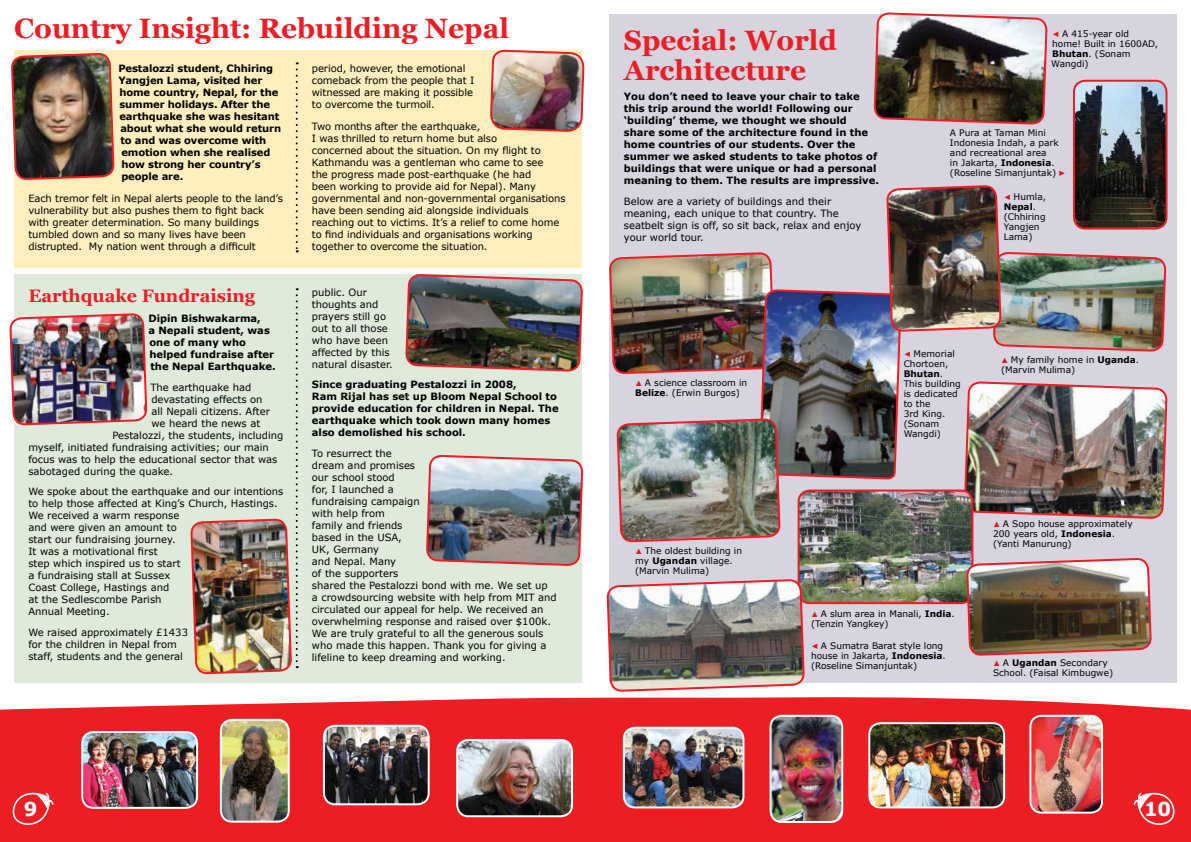
<style>
.page{position:relative;width:1191px;height:842px;background:#fff}
.page>*{position:absolute;margin:0;border:0;box-sizing:border-box;transform-origin:0 0}
.t1{font:700 28px/30px "Georgia";color:#ed1d24}
.t2{font:700 19.2px "Verdana";color:#fff}
.t3{font:700 18px "Georgia";color:#ed1d24}
.t4{font:10px/12px "Verdana";color:#000}
.t5{font:700 10px/12px "Verdana";color:#000}
.t6{font:9px/10px "Verdana";color:#000}
.s1{font-family:"FF Dingbests";font-size:11px;color:#d71920}
.s2{font-weight:700}
</style>
<div class="page">
<svg style="left:0;top:659px;width:1191px;height:183px"></svg>
<svg style="left:12px;top:791px;width:42px;height:35px"></svg>
<svg style="left:1132px;top:791px;width:43px;height:35px;background:#ef4248"></svg>
<div style="left:14px;top:274px;width:567px;height:408px;background:#dfeada"></div>
<div style="left:609px;top:14px;width:567px;height:668px;background:#d7d3df"></div>
<div style="left:14px;top:51px;width:567px;height:217px;background:#fdeebd"></div>
<svg style="left:296px;top:62px;width:2px;height:190px"></svg>
<img style="left:82px;top:732px;width:115px;height:76px">
<div style="left:81px;top:731px;width:117px;height:78px;border:2px solid #fff;border-radius:11px"></div>
<img style="left:221px;top:777px;width:68px;height:45px">
<div style="left:220px;top:719px;width:70px;height:104px;border:2px solid #fff;border-radius:11px"></div>
<img style="left:324px;top:726px;width:105px;height:78px">
<div style="left:323px;top:725px;width:107px;height:80px;border:2px solid #fff;border-radius:11px"></div>
<img style="left:457px;top:740px;width:115px;height:76px">
<div style="left:456px;top:739px;width:117px;height:78px;border:2px solid #fff;border-radius:11px"></div>
<img style="left:770px;top:716px;width:72px;height:106px">
<div style="left:769px;top:715px;width:74px;height:108px;border:2px solid #fff;border-radius:11px"></div>
<img style="left:1030px;top:716px;width:72px;height:97px">
<div style="left:1029px;top:715px;width:74px;height:99px;border:2px solid #fff;border-radius:11px"></div>
<img style="left:624px;top:794px;width:119px;height:13px">
<div style="left:623px;top:727px;width:121px;height:81px;border:2px solid #fff;border-radius:11px"></div>
<img style="left:489px;top:49px;width:96px;height:180px">
<img style="left:12px;top:50px;width:102px;height:129px">
<img style="left:10px;top:313px;width:138px;height:112px">
<img style="left:191px;top:288px;width:107px;height:489px">
<img style="left:405px;top:274px;width:179px;height:293px">
<img style="left:1074px;top:81px;width:92px;height:74px">
<div style="left:1073px;top:80px;width:94px;height:150px;border:2px solid #ed1d24;border-radius:11px"></div>
<img style="left:610px;top:252px;width:163px;height:190px">
<img style="left:1048px;top:155px;width:119px;height:197px">
<img style="left:758px;top:288px;width:139px;height:292px">
<img style="left:617px;top:419px;width:162px;height:123px">
<img style="left:964px;top:383px;width:204px;height:221px">
<img style="left:798px;top:490px;width:169px;height:111px">
<div style="left:797px;top:489px;width:176px;height:115px;border:2px solid #ed1d24;border-radius:11px"></div>
<img style="left:607px;top:580px;width:197px;height:214px">
<img style="left:967px;top:455px;width:184px;height:200px">
<img style="left:873px;top:12px;width:175px;height:422px">
<img style="left:869px;top:723px;width:135px;height:84px">
<div style="left:868px;top:722px;width:137px;height:86px;border:2px solid #fff;border-radius:11px"></div>
<h1 class="t1" style="left:14px;top:12px;width:496px">Country Insight: Rebuilding Nepal</h1>
<p class="t5" style="left:118px;top:63px;width:156px">Pestalozzi student, Chhiring</p>
<p class="t5" style="left:118px;top:75px;width:145px">Yangjen Lama, visited her</p>
<p class="t5" style="left:119px;top:87px;width:161px">home country, Nepal, for the</p>
<p class="t5" style="left:119px;top:99px;width:152px">summer holidays. After the</p>
<p class="t5" style="left:119px;top:111px;width:161px">earthquake she was hesitant</p>
<p class="t5" style="left:120px;top:123px;width:162px">about what she would return</p>
<p class="t5" style="left:120px;top:135px;width:147px">to and was overcome with</p>
<p class="t5" style="left:121px;top:147px;width:150px">emotion when she realised</p>
<p class="t5" style="left:121px;top:159px;width:141px">how strong her country’s</p>
<p class="t5" style="left:121px;top:171px;width:63px">people are.</p>
<p class="t4" style="left:28px;top:193px;width:256px">Each tremor felt in Nepal alerts people to the land’s vulnerability but also pushes them to fight back with greater determination. So many buildings tumbled down and so many lives have been distrupted. My nation went through a difficult</p>
<h3 class="t3" style="left:28px;top:282px;width:228px">Earthquake Fundraising</h3>
<p class="t5" style="left:148px;top:313px;width:129px">Dipin Bishwakarma,<br>a Nepali student, was one of many who helped fundraise after the Nepal Earthquake.</p>
<p class="t4" style="left:150px;top:381px;width:102px">The earthquake had</p>
<p class="t4" style="left:151px;top:393px;width:113px">devastating effects on</p>
<p class="t4" style="left:151px;top:405px;width:120px">all Nepali citizens. After</p>
<p class="t4" style="left:151px;top:417px;width:110px">we heard the news at</p>
<p class="t4" style="left:112px;top:429px;width:172px">Pestalozzi, the students, including</p>
<p class="t4" style="left:28px;top:441px;width:242px">myself, initiated fundraising activities; our main</p>
<p class="t4" style="left:28px;top:453px;width:250px">focus was to help the educational sector that was</p>
<p class="t4" style="left:28px;top:465px;width:146px">sabotaged during the quake.</p>
<p class="t4" style="left:28px;top:486px;width:256px">We spoke about the earthquake and our intentions to help those affected at King’s Church, Hastings.<br>We received a warm response<br>and were given an amount to<br>start our fundraising journey.<br>It was a motivational first<br>step which inspired us to start<br>a fundraising stall at Sussex<br>Coast College, Hastings and<br>at the Sedlescombe Parish<br>Annual Meeting.</p>
<p class="t4" style="left:28px;top:626px;width:161px">We raised approximately £1433 for the children in Nepal from staff, students and the general</p>
<p class="t4" style="left:312px;top:63px;width:164px">period, however, the emotional comeback from the people that I witnessed are making it possible to overcome the turmoil.</p>
<p class="t4" style="left:312px;top:121px;width:255px">Two months after the earthquake,<br>I was thrilled to return home but also<br>concerned about the situation. On my flight to Kathmandu was a gentleman who came to see<br>the progress made post-earthquake (he had<br>been working to provide aid for Nepal). Many governmental and non-governmental organisations have been sending aid alongside individuals reaching out to victims. It’s a relief to come home to find individuals and organisations working together to overcome the situation.</p>
<p class="t4" style="left:312px;top:286px;width:82px">public. Our thoughts and prayers still go out to all those who have been affected by this natural disaster.</p>
<p class="t5" style="left:312px;top:379px;width:248px">Since graduating Pestalozzi in 2008,<br>Ram Rijal has set up Bloom Nepal School to provide education for children in Nepal. The earthquake which took down many homes also demolished his school.</p>
<p class="t4" style="left:312px;top:447px;width:246px">To resurrect the<br>dream and promises<br>our school stood<br>for, I launched a<br>fundraising campaign<br>with help from<br>family and friends<br>based in the USA,<br>UK, Germany<br>and Nepal. Many<br>of the supporters<br>shared the Pestalozzi bond with me. We set up<br>a crowdsourcing website with help from MIT and circulated our appeal for help. We received an overwhelming response and raised over $100k.<br>We are truly grateful to all the generous souls who made this happen. Thank you for giving a lifeline to keep dreaming and working.</p>
<h1 class="t1" style="left:624px;top:23px;width:215px">Special: World<br>Architecture</h1>
<p class="t5" style="left:624px;top:90px;width:256px">You don’t need to leave your chair to take this trip around the world! Following our ‘building’ theme, we thought we should share some of the architecture found in the home countries of our students. Over the summer we asked students to take photos of buildings that were unique or had a personal meaning to them. The results are impressive.</p>
<p class="t4" style="left:624px;top:195px;width:239px">Below are a variety of buildings and their meaning, each unique to that country. The seatbelt sign is off, so sit back, relax and enjoy your world tour.</p>
<p class="t6" style="left:1051px;top:29px;width:108px"><span class="s1">&lt;</span> A 415-year old home! Built in 1600AD,<br><span class="s2">Bhutan</span>. (Sonam<br>Wangdi)</p>
<p class="t6" style="left:950px;top:128px;width:118px">A Pura at Taman Mini<br>Indonesia Indah, a park and recreational area<br>in Jakarta, <span class="s2">Indonesia</span>. (Roseline Simanjuntak) <span class="s1">&gt;</span></p>
<p class="t6" style="left:1003px;top:191px;width:44px"><span class="s1">&lt;</span> Humla,<br><span class="s2">Nepal</span>. (Chhiring<br>Yangjen<br>Lama)</p>
<p class="t6" style="left:635px;top:378px;width:114px"><span class="s1">y</span> A science classroom in<br><span class="s2">Belize</span>. (Erwin Burgos)</p>
<p class="t6" style="left:635px;top:546px;width:108px"><span class="s1">y</span> The oldest building in my <span class="s2">Ugandan</span> village. (Marvin Mulima)</p>
<p class="t6" style="left:903px;top:348px;width:59px"><span class="s1">&lt;</span> Memorial<br>Chortoen,<br><span class="s2">Bhutan</span>.<br>This building is dedicated to the<br>3rd King. (Sonam<br>Wangdi)</p>
<p class="t6" style="left:1001px;top:354px;width:139px"><span class="s1">y</span> My family home in <span class="s2">Uganda</span>. (Marvin Mulima)</p>
<p class="t6" style="left:993px;top:519px;width:141px"><span class="s1">y</span> A Sopo house approximately<br>200 years old, <span class="s2">Indonesia</span>. (Yanti Manurung)</p>
<p class="t6" style="left:811px;top:608px;width:145px"><span class="s1">y</span> A slum area in Manali, <span class="s2">India</span>. (Tenzin Yangkey)</p>
<p class="t6" style="left:811px;top:641px;width:136px"><span class="s1">&lt;</span> A Sumatra Barat style long house in Jakarta, <span class="s2">Indonesia</span>. (Roseline Simanjuntak)</p>
<p class="t6" style="left:993px;top:658px;width:121px"><span class="s1">y</span> A <span class="s2">Ugandan</span> Secondary<br>School. (Faisal Kimbugwe)</p>
<h2 class="t2" style="left:24px;top:796px;width:15px">9</h2>
<h2 class="t2" style="left:1144px;top:796px;width:29px">10</h2>
</div>
